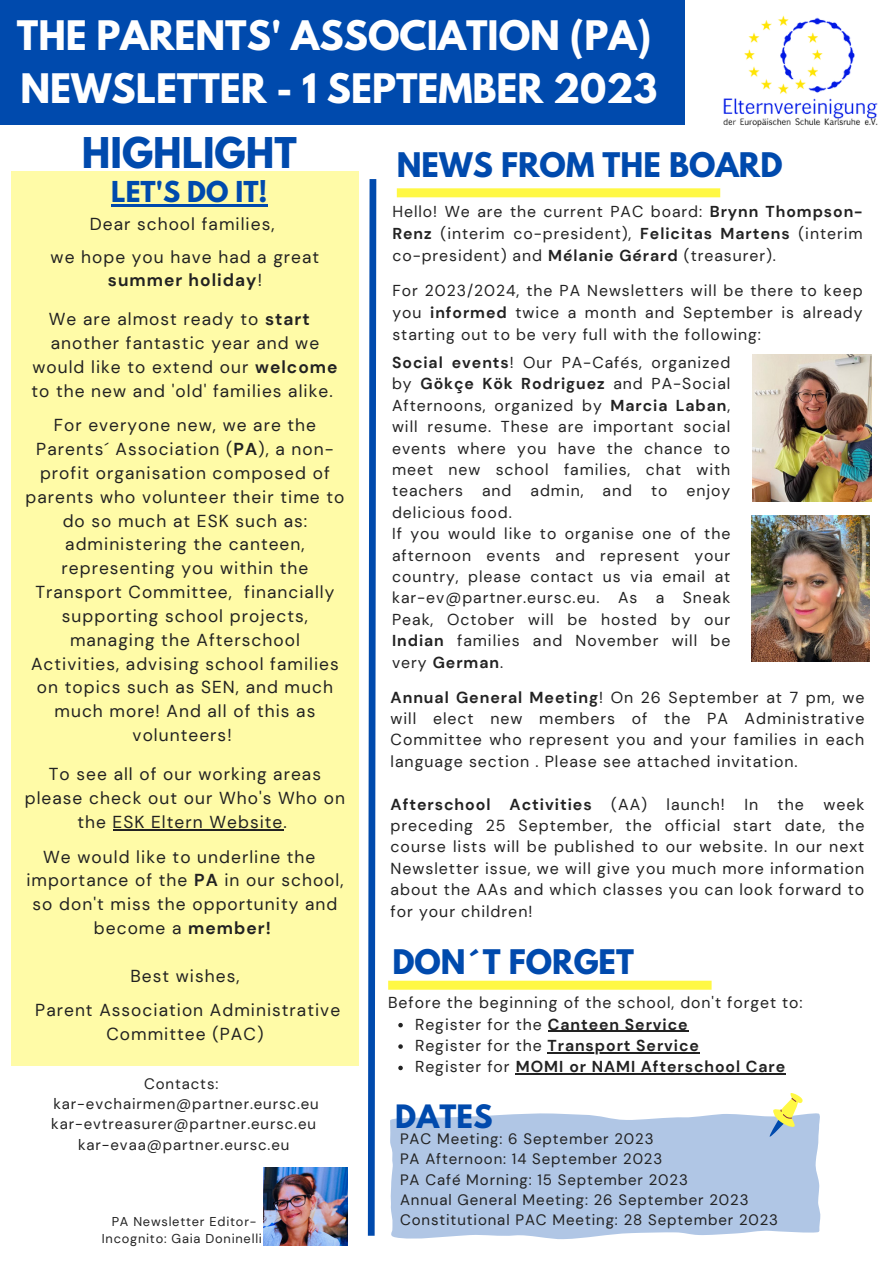
<style>
.page{position:relative;width:894px;height:1264px;background:#fff}
.page>*{position:absolute;margin:0;border:0;box-sizing:border-box;transform-origin:0 0}
.t1{font:700 37.5px "League Spartan";color:#004aad}
.t2{font:700 36px "League Spartan";color:#fff}
.t3{font:700 30px "League Spartan";color:#004aad}
.t4{font:700 28.5px "League Spartan";letter-spacing:.01em;color:#004aad}
.t5{font:700 25.5px "League Spartan";color:#004aad}
.t6{font:17.25px/23.9px "DM Sans";letter-spacing:.06em;color:#222;text-align:center}
.t7{font:15.9px/21.5px "DM Sans";letter-spacing:.06em;color:#222;text-align:justify}
.t8{font:15.75px/21.5px "DM Sans";letter-spacing:.06em;color:#222;text-align:justify}
.t9{font:700 15.75px "DM Sans";letter-spacing:.06em;color:#222}
.t10{font:15px "DM Sans";letter-spacing:.06em;color:#222}
.t11{font:12.9px/17.1px "DM Sans";letter-spacing:.06em;color:#222;text-align:center}
.s1{font-weight:700}
.s2{font-weight:400}
</style>
<div class="page">
<div style="left:0;top:0;width:684px;height:125px;background:#004aad"></div>
<div style="left:11px;top:171px;width:348px;height:894px;background:#fffba7"></div>
<img style="left:723px;top:15px;width:155px;height:113px">
<svg style="left:367px;top:179px;width:10px;height:1057px"></svg>
<div style="left:396px;top:188px;width:324px;height:9px;background:#fff844"></div>
<svg style="left:390px;top:1113px;width:430px;height:126px;fill:#b0c6e5"></svg>
<svg style="left:768px;top:1093px;width:36px;height:44px"></svg>
<img style="left:752px;top:355px;width:119px;height:146px">
<div style="left:388px;top:980px;width:323px;height:9px;background:#fff844"></div>
<img style="left:263px;top:1167px;width:84px;height:78px">
<img style="left:751px;top:515px;width:118px;height:146px">
<hr style="left:112px;top:829px;width:171px;height:1px;background:#222">
<hr style="left:111px;top:204px;width:156px;height:3px;background:#004aad">
<svg style="left:398px;top:1022px;width:4px;height:5px"></svg>
<hr style="left:548px;top:1030px;width:140px;height:1px;background:#222">
<svg style="left:398px;top:1044px;width:4px;height:4px"></svg>
<hr style="left:547px;top:1052px;width:152px;height:1px;background:#222">
<svg style="left:398px;top:1065px;width:4px;height:5px"></svg>
<hr style="left:515px;top:1073px;width:49px;height:1px;background:#222">
<hr style="left:569px;top:1073px;width:217px;height:1px;background:#222">
<p class="t2" style="left:17px;top:18px;width:635px">THE PARENTS' ASSOCIATION (PA)</p>
<p class="t2" style="left:20px;top:71px;width:638px">NEWSLETTER - 1 SEPTEMBER 2023</p>
<p class="t1" style="left:82px;top:135px;width:216px">HIGHLIGHT</p>
<p class="t5" style="left:111px;top:179px;width:158px">LET'S DO IT!</p>
<p class="t6" style="left:90px;top:212px;width:186px">Dear school families,</p>
<p class="t6" style="left:51px;top:245px;width:270px">we hope you have had a great <span class="s1">summer holiday</span>!</p>
<p class="t6" style="left:31px;top:307px;width:307px">We are almost ready to <span class="s1">start </span>another fantastic year and we would like to extend our <span class="s1">welcome </span>to the new and 'old' families alike.</p>
<p class="t6" style="left:25px;top:413px;width:320px">For everyone new, we are the<br>Parents´ Association (<span class="s1">PA</span>), a non&shy;profit organisation composed of parents who volunteer their time to do so much at ESK such as: administering the canteen, representing you within the<br>Transport Committee, financially supporting school projects, managing the Afterschool<br>Activities, advising school families on topics such as SEN, and much much more! And all of this as volunteers!</p>
<p class="t6" style="left:25px;top:762px;width:321px">To see all of our working areas please check out our Who's Who on the ESK Eltern Website.</p>
<p class="t6" style="left:43px;top:844px;width:274px">We would like to underline the</p>
<p class="t6" style="left:26px;top:868px;width:318px">importance of the <span class="s1">PA</span> in our school,</p>
<p class="t6" style="left:33px;top:892px;width:306px">so don't miss the opportunity and</p>
<p class="t6" style="left:94px;top:916px;width:178px">become a <span class="s1">member!</span></p>
<p class="t6" style="left:130px;top:963px;width:110px">Best wishes,</p>
<p class="t6" style="left:35px;top:998px;width:306px">Parent Association Administrative<br>Committee (PAC)</p>
<p class="t10" style="left:144px;top:1073px;width:76px">Contacts:</p>
<p class="t10" style="left:53px;top:1094px;width:267px">kar-evchairmen@partner.eursc.eu</p>
<p class="t10" style="left:51px;top:1114px;width:266px">kar-evtreasurer@partner.eursc.eu</p>
<p class="t10" style="left:78px;top:1134px;width:213px">kar-evaa@partner.eursc.eu</p>
<p class="t11" style="left:102px;top:1213px;width:162px">PA Newsletter Editor-<br>Incognito: Gaia Doninelli</p>
<p class="t3" style="left:396px;top:150px;width:387px">NEWS FROM THE BOARD</p>
<p class="t8" style="left:392px;top:200px;width:471px;line-height:22px">Hello! We are the current PAC board: <span class="s1">Brynn Thompson-Renz</span> (interim co-president), <span class="s1">Felicitas Martens</span> (interim co-president) and <span class="s1">Mélanie Gérard</span> (treasurer).</p>
<p class="t8" style="left:392px;top:280px;width:471px;line-height:22px">For 2023/2024, the PA Newsletters will be there to keep you <span class="s1">informed</span> twice a month and September is already starting out to be very full with the following:</p>
<p class="t8" style="left:392px;top:352px;width:339px"><span class="s1">Social events</span>! Our PA-Cafés, organized by <span class="s1">Gökçe Kök Rodriguez</span> and PA-Social Afternoons, organized by <span class="s1">Marcia Laban</span>, will resume. These are important social events where you have the chance to meet new school families, chat with teachers and admin, and to enjoy delicious food.</p>
<p class="t8" style="left:392px;top:523px;width:339px">If you would like to organise one of the afternoon events and represent your country, please contact us via email at kar-ev@partner.eursc.eu. As a Sneak Peak, October will be hosted by our <span class="s1">Indian</span> families and November will be very <span class="s1">German</span>.</p>
<p class="t7" style="left:390px;top:686px;width:475px"><span class="s1">Annual General Meeting</span>! On 26 September at 7 pm, we will elect new members of the PA Administrative Committee who represent you and your families in each language section . Please see attached invitation.</p>
<p class="t7" style="left:390px;top:793px;width:475px"><span class="s1">Afterschool Activities</span> (AA) launch! In the week preceding 25 September, the official start date, the course lists will be published to our website. In our next Newsletter issue, we will give you much more information about the AAs and which classes you can look forward to for your children!</p>
<p class="t3" style="left:392px;top:947px;width:243px">DON´T FORGET</p>
<p class="t8" style="left:388px;top:992px;width:416px">Before the beginning of the school, don't forget to:</p>
<p class="t8" style="left:415px;top:1013px;width:274px">Register for the <span class="s1">Canteen Service</span></p>
<p class="t9" style="left:415px;top:1035px;width:285px"><span class="s2">Register for the</span> Transport Service</p>
<p class="t9" style="left:415px;top:1056px;width:371px"><span class="s2">Register for</span> MOMI or NAMI Afterschool Care</p>
<p class="t4" style="left:395px;top:1101px;width:99px">DATES</p>
<p class="t10" style="left:400px;top:1129px;width:255px">PAC Meeting: 6 September 2023</p>
<p class="t10" style="left:400px;top:1149px;width:264px">PA Afternoon: 14 September 2023</p>
<p class="t10" style="left:400px;top:1169px;width:289px">PA Café Morning: 15 September 2023</p>
<p class="t10" style="left:400px;top:1190px;width:350px">Annual General Meeting: 26 September 2023</p>
<p class="t10" style="left:400px;top:1210px;width:379px">Constitutional PAC Meeting: 28 September 2023</p>
</div>
